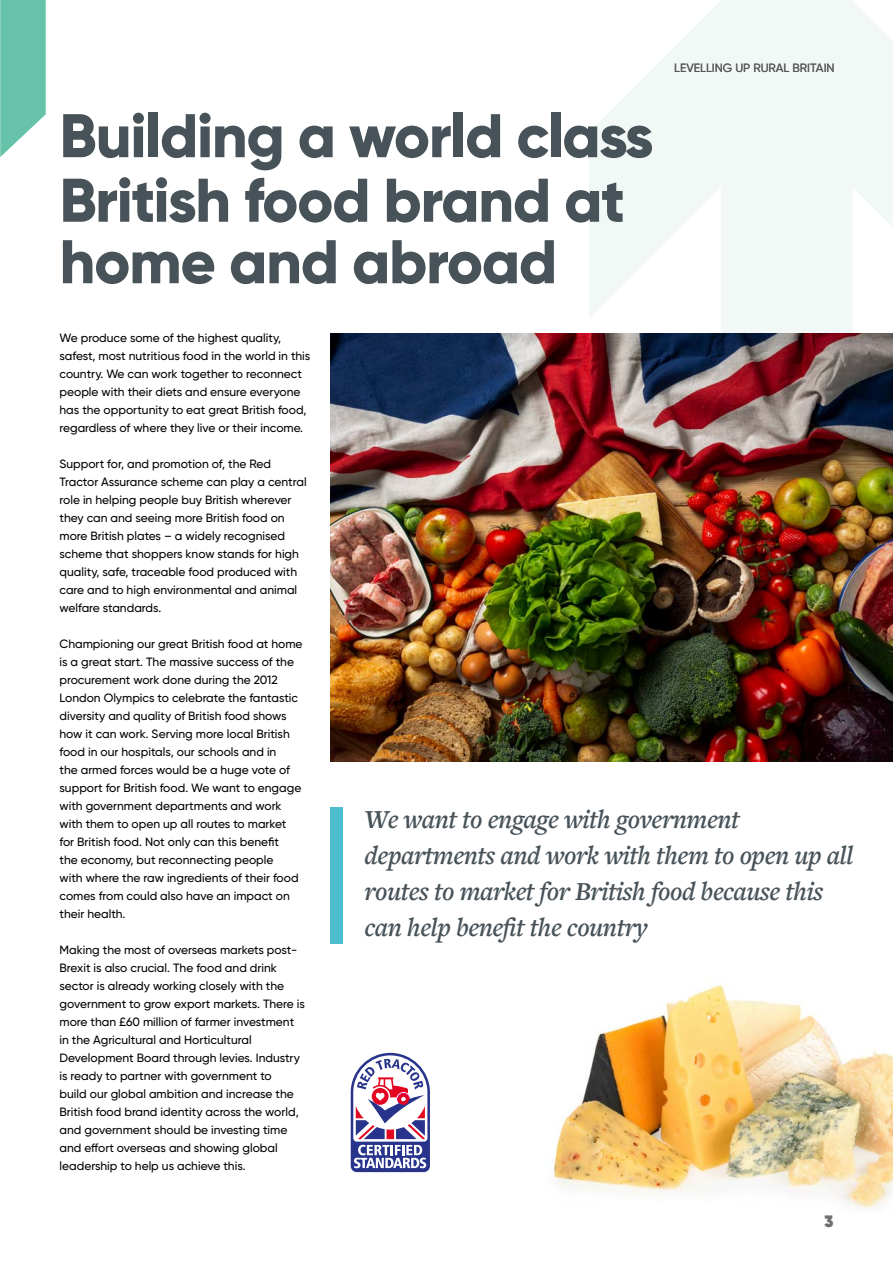
<style>
.page{position:relative;width:893px;height:1263px;background:#fff}
.page>*{position:absolute;margin:0;border:0;box-sizing:border-box;transform-origin:0 0}
.t1{font:800 61.5px/63px "Gilroy";letter-spacing:-.02em;color:#475259}
.t2{font:italic 600 27px/36px "Freight Text Pro";letter-spacing:-.02em;color:#475259}
.t3{font:800 16.5px "Gilroy";color:#706f6f}
.t4{font:500 12px/18px "Gilroy";color:#000}
.t5{font:500 12px "Gilroy";color:#575756}
</style>
<div class="page">
<svg style="left:589px;top:0;width:304px;height:333px;fill:#f1f8f6"></svg>
<div style="left:331px;top:807px;width:12px;height:136px;background:#4cbdcc"></div>
<img style="left:553px;top:984px;width:340px;height:225px">
<svg style="left:351px;top:1053px;width:79px;height:119px"></svg>
<img style="left:330px;top:333px;width:563px;height:429px">
<svg style="left:0;top:0;width:46px;height:157px;background:#7ccbb5"></svg>
<h1 class="t1" style="left:60px;top:104px;width:595px">Building a world class<br>British food brand at home and abroad</h1>
<p class="t5" style="left:674px;top:60px;width:162px">LEVELLING UP RURAL BRITAIN</p>
<p class="t4" style="left:60px;top:329px;width:252px">We produce some of the highest quality, safest, most nutritious food in the world in this country. We can work together to reconnect people with their diets and ensure everyone has the opportunity to eat great British food, regardless of where they live or their income.</p>
<p class="t4" style="left:60px;top:455px;width:249px">Support for, and promotion of, the Red Tractor Assurance scheme can play a central role in helping people buy British wherever they can and seeing more British food on more British plates – a widely recognised scheme that shoppers know stands for high quality, safe, traceable food produced with care and to high environmental and animal welfare standards.</p>
<p class="t4" style="left:60px;top:635px;width:245px">Championing our great British food at home is a great start. The massive success of the procurement work done during the 2012<br>London Olympics to celebrate the fantastic diversity and quality of British food shows how it can work. Serving more local British food in our hospitals, our schools and in<br>the armed forces would be a huge vote of support for British food. We want to engage with government departments and work with them to open up all routes to market for British food. Not only can this benefit<br>the economy, but reconnecting people<br>with where the raw ingredients of their food comes from could also have an impact on their health.</p>
<p class="t4" style="left:60px;top:941px;width:247px">Making the most of overseas markets post-Brexit is also crucial. The food and drink sector is already working closely with the government to grow export markets. There is more than £60 million of farmer investment in the Agricultural and Horticultural Development Board through levies. Industry is ready to partner with government to<br>build our global ambition and increase the British food brand identity across the world, and government should be investing time and effort overseas and showing global leadership to help us achieve this.</p>
<h2 class="t2" style="left:365px;top:801px;width:490px">We want to engage with government departments and work with them to open up all routes to market for British food because this can help benefit the country</h2>
<h3 class="t3" style="left:824px;top:1211px;width:10px">3</h3>
</div>
